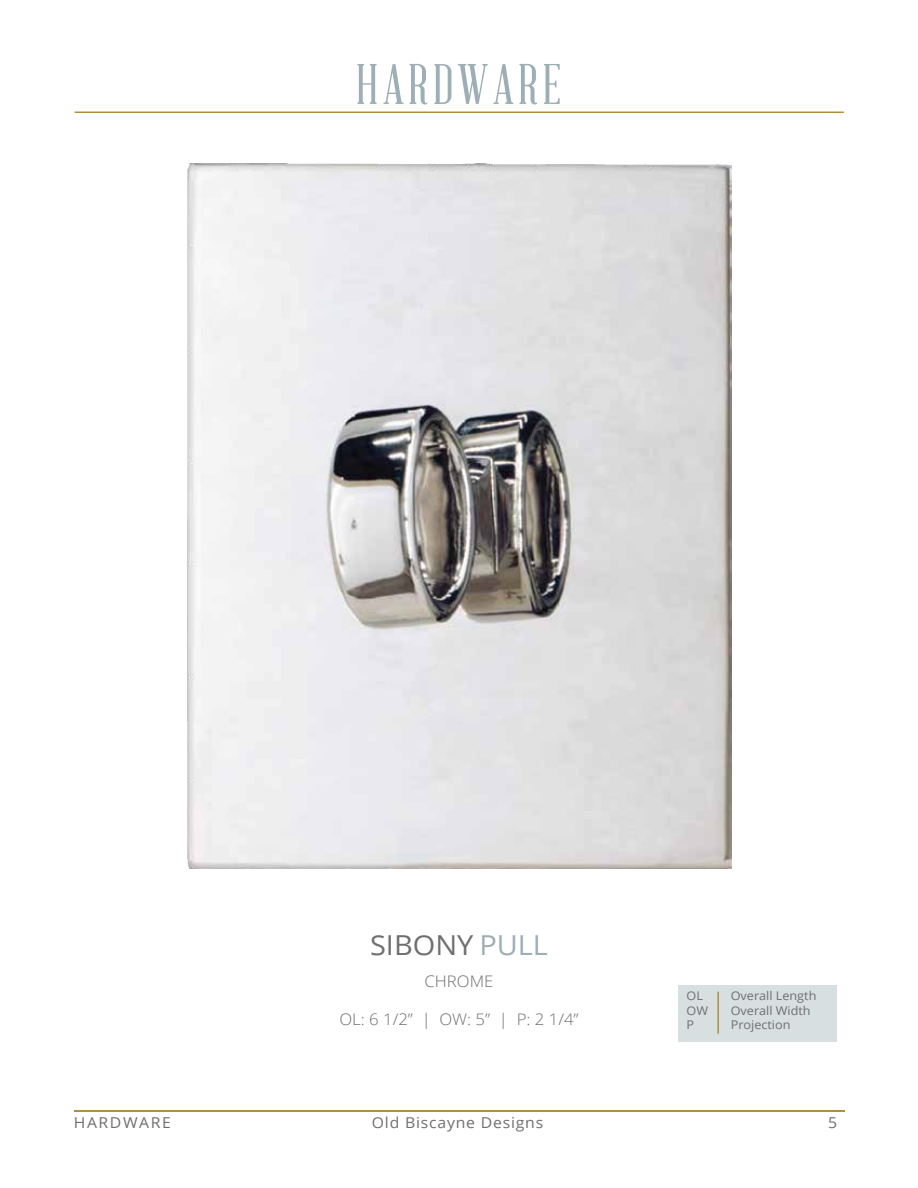
<style>
.page{position:relative;width:918px;height:1188px;background:#fff}
.page>*{position:absolute;margin:0;border:0;box-sizing:border-box;transform-origin:0 0}
.t1{font:55.95px "Abraham Lincoln";letter-spacing:.075em;color:#9dafb5}
.t2{font:27.6px "Open Sans";color:#6f6f71;scale:1.05 1}
.t3{font:300 15.9px "Open Sans";color:#6f6f71;scale:1.05 1}
.t4{font:15px "Open Sans";letter-spacing:.05em;color:#6f6f71;scale:1.05 1}
.t5{font:15px "Open Sans";letter-spacing:.1em;color:#6f6f71;scale:1.05 1}
.t6{font:12px/14.4px "Open Sans";color:#6f6f71;scale:1.05 1}
.s1{color:#9dafb5}
</style>
<div class="page">
<hr style="left:74px;top:1110px;width:770px;height:1px;background:#b08e3f">
<hr style="left:75px;top:112px;width:769px;height:1px;background:#b08e3f">
<img style="left:187px;top:163px;width:545px;height:706px">
<div style="left:678px;top:985px;width:159px;height:56px;background:#d8dfe1"></div>
<hr style="left:717px;top:992px;width:2px;height:42px;background:#b08e3f">
<h1 class="t1" style="left:356px;top:55px;width:207px">HARDWARE</h1>
<h2 class="t2" style="left:370px;top:926px;width:171px">SIBONY <span class="s1">PULL</span></h2>
<h3 class="t3" style="left:425px;top:970px;width:67px">CHROME</h3>
<h3 class="t3" style="left:339px;top:1009px;width:229px">OL: 6 1/2” | OW: 5” | P: 2 1/4”</h3>
<p class="t5" style="left:74px;top:1112px;width:94px">HARDWARE</p>
<p class="t4" style="left:372px;top:1112px;width:165px">Old Biscayne Designs</p>
<p class="t6" style="left:687px;top:988px;width:22px">OL<br>OW<br>P</p>
<p class="t6" style="left:731px;top:988px;width:83px">Overall Length<br>Overall Width<br>Projection</p>
<p class="t4" style="left:828px;top:1112px;width:10px">5</p>
</div>
